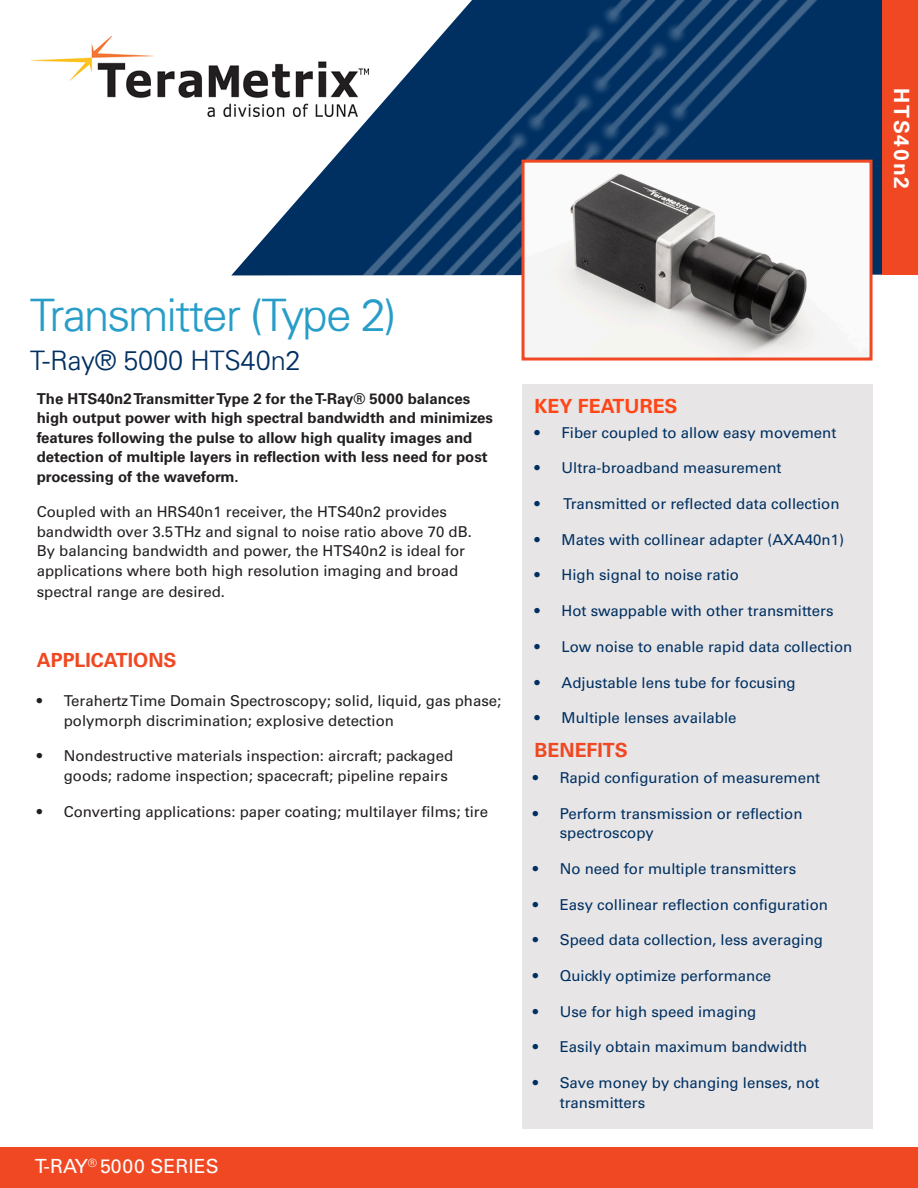
<style>
.page{position:relative;width:918px;height:1188px;background:#fff}
.page>*{position:absolute;margin:0;border:0;box-sizing:border-box;transform-origin:0 0}
.t1{font:300 45px "Univers";letter-spacing:-.03em;color:#279dc8}
.t2{font:300 27px "Univers";color:#003062}
.Default{font:700 21px "Univers LT Std";letter-spacing:.09em;color:#fff}
.t3{font:700 19.5px "Univers LT Std";color:#f04822}
.Default-2{font:19.5px "Univers LT Std";color:#fff}
.t4{font:700 19.5px "Univers LT Std";color:#ff4616}
.t5{font:15px/19.5px "Univers LT Std";color:#003062}
.t6{font:15px/19.5px "Univers LT Std";color:#231f20}
.t7{font:700 15px/19.5px "Univers LT Std";color:#231f20}
</style>
<div class="page">
<svg style="left:231px;top:116px;width:687px;height:159px"></svg>
<img style="left:275px;top:0;width:614px;height:275px">
<div style="left:522px;top:384px;width:351px;height:745px;background:#e7e5e5"></div>
<div style="left:882px;top:0;width:36px;height:274px;background:#f04822"></div>
<div style="left:0;top:1148px;width:918px;height:40px;background:#f04822"></div>
<img style="left:31px;top:36px;width:337px;height:80px">
<img style="left:526px;top:164px;width:343px;height:193px">
<div style="left:522px;top:160px;width:351px;height:201px;border:3px solid #f04822"></div>
<p class="Default" style="left:914px;top:88px;width:103px;rotate:90deg">HTS40n2</p>
<p class="t1" style="left:30px;top:288px;width:368px">Transmitter (Type 2)</p>
<p class="t2" style="left:30px;top:344px;width:272px">T-Ray® 5000 HTS40n2</p>
<p class="t7" style="left:37px;top:389px;width:458px">The HTS40n2 Transmitter Type 2 for the T-Ray® 5000 balances high output power with high spectral bandwidth and minimizes features following the pulse to allow high quality images and detection of multiple layers in reflection with less need for post processing of the waveform.</p>
<p class="t6" style="left:37px;top:502px;width:437px">Coupled with an HRS40n1 receiver, the HTS40n2 provides bandwidth over 3.5 THz and signal to noise ratio above 70 dB.<br>By balancing bandwidth and power, the HTS40n2 is ideal for applications where both high resolution imaging and broad</p>
<p class="t6" style="left:37px;top:582px;width:190px">spectral range are desired.</p>
<p class="t3" style="left:37px;top:649px;width:141px">APPLICATIONS</p>
<p class="t6" style="left:64px;top:691px;width:439px;text-indent:-27px">• Terahertz Time Domain Spectroscopy; solid, liquid, gas phase; polymorph discrimination; explosive detection</p>
<p class="t6" style="left:64px;top:746px;width:391px;text-indent:-27px">• Nondestructive materials inspection: aircraft; packaged goods; radome inspection; spacecraft; pipeline repairs</p>
<p class="t6" style="left:37px;top:802px;width:453px">• Converting applications: paper coating; multilayer films; tire</p>
<p class="Default-2" style="left:35px;top:1155px;width:185px">T-RAY<sup>®</sup> 5000 SERIES</p>
<p class="t4" style="left:535px;top:395px;width:145px">KEY FEATURES</p>
<p class="t5" style="left:535px;top:423px;width:303px">• Fiber coupled to allow easy movement</p>
<p class="t5" style="left:535px;top:458px;width:249px">• Ultra-broadband measurement</p>
<p class="t5" style="left:535px;top:494px;width:307px">• Transmitted or reflected data collection</p>
<p class="t5" style="left:535px;top:530px;width:311px">• Mates with collinear adapter (AXA40n1)</p>
<p class="t5" style="left:535px;top:565px;width:206px">• High signal to noise ratio</p>
<p class="t5" style="left:535px;top:601px;width:301px">• Hot swappable with other transmitters</p>
<p class="t5" style="left:535px;top:637px;width:319px">• Low noise to enable rapid data collection</p>
<p class="t5" style="left:535px;top:673px;width:263px">• Adjustable lens tube for focusing</p>
<p class="t5" style="left:535px;top:708px;width:204px">• Multiple lenses available</p>
<p class="t3" style="left:535px;top:739px;width:95px">BENEFITS</p>
<p class="t5" style="left:533px;top:768px;width:289px">• Rapid configuration of measurement</p>
<p class="t5" style="left:560px;top:804px;width:244px;text-indent:-27px">• Perform transmission or reflection spectroscopy</p>
<p class="t5" style="left:533px;top:859px;width:265px">• No need for multiple transmitters</p>
<p class="t5" style="left:533px;top:895px;width:297px">• Easy collinear reflection configuration</p>
<p class="t5" style="left:533px;top:930px;width:292px">• Speed data collection, less averaging</p>
<p class="t5" style="left:533px;top:966px;width:240px">• Quickly optimize performance</p>
<p class="t5" style="left:533px;top:1002px;width:225px">• Use for high speed imaging</p>
<p class="t5" style="left:533px;top:1037px;width:276px">• Easily obtain maximum bandwidth</p>
<p class="t5" style="left:560px;top:1073px;width:261px;text-indent:-27px">• Save money by changing lenses, not transmitters</p>
</div>
